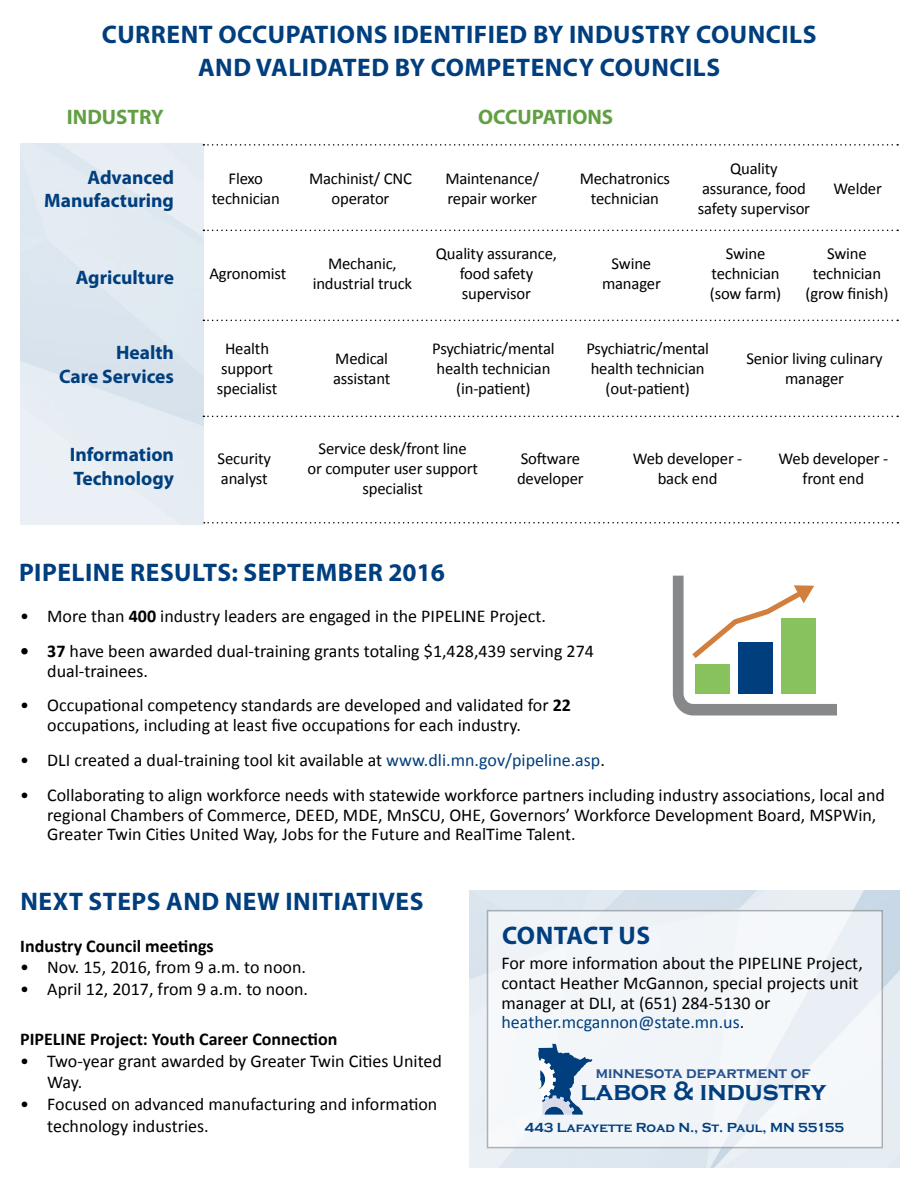
<style>
.page{position:relative;width:918px;height:1188px;background:#fff}
.page>*{position:absolute;margin:0;border:0;box-sizing:border-box;transform-origin:0 0}
.t1{font:700 27.3px "Copperplate Gothic";color:#003e7e;scale:.95 1}
.Blue_headline{font:700 25.5px/33px "Myriad Pro";letter-spacing:.02em;color:#003e7e;text-align:center}
.t2{font:700 21px "Myriad Pro";color:#619f42}
.t3{font:700 19.5px/23.4px "Myriad Pro";color:#003e7e;text-align:right}
.List_Paragraph{font:18px/19.8px "Calibri";color:#000}
.List_Paragraph-2{font:700 18px "Calibri";color:#000}
.t4{font:16.65px/20px "Calibri";letter-spacing:-.01em;color:#000;text-align:center}
.t5{font:700 15.75px "Copperplate Gothic";color:#25508b;scale:.95 1}
.t6{font:700 13.5px "Copperplate Gothic";color:#003e7e}
.s1{font-weight:700}
.s2{color:#003e7e}
</style>
<div class="page">
<svg style="left:673px;top:576px;width:164px;height:140px"></svg>
<svg style="left:204px;top:522px;width:694px;height:2px"></svg>
<svg style="left:203px;top:230px;width:695px;height:1px"></svg>
<svg style="left:203px;top:144px;width:695px;height:2px"></svg>
<svg style="left:203px;top:320px;width:695px;height:1px"></svg>
<svg style="left:203px;top:416px;width:695px;height:1px"></svg>
<img style="left:470px;top:890px;width:429px;height:278px">
<div style="left:487px;top:910px;width:396px;height:238px;background:#f2f6f9;border:2px solid #86888a"></div>
<svg style="left:538px;top:1043px;width:54px;height:72px"></svg>
<p class="Blue_headline" style="left:102px;top:17px;width:716px">CURRENT OCCUPATIONS IDENTIFIED BY INDUSTRY COUNCILS<br>AND VALIDATED BY COMPETENCY COUNCILS</p>
<p class="t2" style="left:67px;top:103px;width:98px">INDUSTRY</p>
<p class="t2" style="left:478px;top:103px;width:137px">OCCUPATIONS</p>
<p class="t3" style="left:44px;top:165px;width:131px">Advanced<br>Manufacturing</p>
<p class="t4" style="left:212px;top:168px;width:70px">Flexo technician</p>
<p class="t4" style="left:309px;top:168px;width:104px">Machinist/ CNC operator</p>
<p class="t4" style="left:445px;top:168px;width:95px;text-align:left">Maintenance/ repair worker</p>
<p class="t4" style="left:580px;top:168px;width:92px">Mechatronics technician</p>
<p class="t4" style="left:698px;top:158px;width:114px">Quality assurance, food safety supervisor</p>
<p class="t4" style="left:834px;top:178px;width:50px">Welder</p>
<p class="t3" style="left:76px;top:265px;width:100px">Agriculture</p>
<p class="t3" style="left:59px;top:340px;width:116px">Health<br>Care Services</p>
<p class="t3" style="left:70px;top:442px;width:106px;text-align:left">Information<br>Technology</p>
<p class="t4" style="left:209px;top:264px;width:78px">Agronomist</p>
<p class="t4" style="left:313px;top:254px;width:101px">Mechanic, industrial truck</p>
<p class="t4" style="left:436px;top:244px;width:123px">Quality assurance, food safety supervisor</p>
<p class="t4" style="left:602px;top:254px;width:60px">Swine manager</p>
<p class="t4" style="left:710px;top:244px;width:73px">Swine technician (sow farm)</p>
<p class="t4" style="left:806px;top:244px;width:84px">Swine technician (grow finish)</p>
<p class="t4" style="left:217px;top:339px;width:62px">Health support specialist</p>
<p class="t4" style="left:333px;top:349px;width:59px;text-align:left">Medical assistant</p>
<p class="t4" style="left:432px;top:339px;width:124px">Psychiatric/mental health technician (in-patient)</p>
<p class="t4" style="left:586px;top:339px;width:124px">Psychiatric/mental health technician (out-patient)</p>
<p class="t4" style="left:746px;top:349px;width:138px">Senior living culinary manager</p>
<p class="t4" style="left:218px;top:449px;width:55px;text-align:left">Security analyst</p>
<p class="t4" style="left:308px;top:439px;width:172px">Service desk/front line<br>or computer user support specialist</p>
<p class="t4" style="left:517px;top:449px;width:68px;text-align:left">Software developer</p>
<p class="t4" style="left:633px;top:449px;width:111px">Web developer - back end</p>
<p class="t4" style="left:779px;top:449px;width:111px">Web developer - front end</p>
<p class="Blue_headline" style="left:19px;top:555px;width:427px">PIPELINE RESULTS: SEPTEMBER 2016</p>
<p class="List_Paragraph" style="left:20px;top:606px;width:527px">• More than <span class="s1">400</span> industry leaders are engaged in the PIPELINE Project.</p>
<p class="List_Paragraph" style="left:47px;top:641px;width:548px;text-indent:-27px"><span class="s1">• 37</span> have been awarded dual-training grants totaling $1,428,439 serving 274 dual-trainees.</p>
<p class="List_Paragraph" style="left:47px;top:696px;width:525px;text-indent:-27px">• Occupational competency standards are developed and validated for <span class="s1">22 </span>occupations, including at least five occupations for each industry.</p>
<p class="List_Paragraph" style="left:20px;top:750px;width:586px">• DLI created a dual-training tool kit available at <span class="s2">www.dli.mn.gov/pipeline.asp</span>.</p>
<p class="List_Paragraph" style="left:47px;top:785px;width:839px;text-indent:-27px">• Collaborating to align workforce needs with statewide workforce partners including industry associations, local and regional Chambers of Commerce, DEED, MDE, MnSCU, OHE, Governors’ Workforce Development Board, MSPWin,<br>Greater Twin Cities United Way, Jobs for the Future and RealTime Talent.</p>
<p class="Blue_headline" style="left:21px;top:884px;width:404px">NEXT STEPS AND NEW INITIATIVES</p>
<p class="List_Paragraph-2" style="left:20px;top:934px;width:195px">Industry Council meetings</p>
<p class="List_Paragraph" style="left:20px;top:957px;width:287px">• Nov. 15, 2016, from 9 a.m. to noon.</p>
<p class="List_Paragraph" style="left:20px;top:979px;width:289px">• April 12, 2017, from 9 a.m. to noon.</p>
<p class="List_Paragraph-2" style="left:20px;top:1028px;width:319px">PIPELINE Project: Youth Career Connection</p>
<p class="List_Paragraph" style="left:47px;top:1050px;width:396px;line-height:21.6px;text-indent:-27px">• Two-year grant awarded by Greater Twin Cities United<br>Way.</p>
<p class="List_Paragraph" style="left:47px;top:1093px;width:392px;line-height:21.6px;text-indent:-27px">• Focused on advanced manufacturing and information technology industries.</p>
<p class="Blue_headline" style="left:502px;top:918px;width:150px">CONTACT US</p>
<p class="List_Paragraph" style="left:501px;top:953px;width:363px">For more information about the PIPELINE Project, contact Heather McGannon, special projects unit manager at DLI, at (651) 284-5130 or <span class="s2">heather.mcgannon@state.mn.us</span>.</p>
<p class="t5" style="left:596px;top:1064px;width:228px">minnesota department of</p>
<p class="t1" style="left:581px;top:1076px;width:260px">labor &amp; industry</p>
<p class="t6" style="left:524px;top:1120px;width:321px">443 Lafayette Road N., St. Paul, MN 55155</p>
</div>
